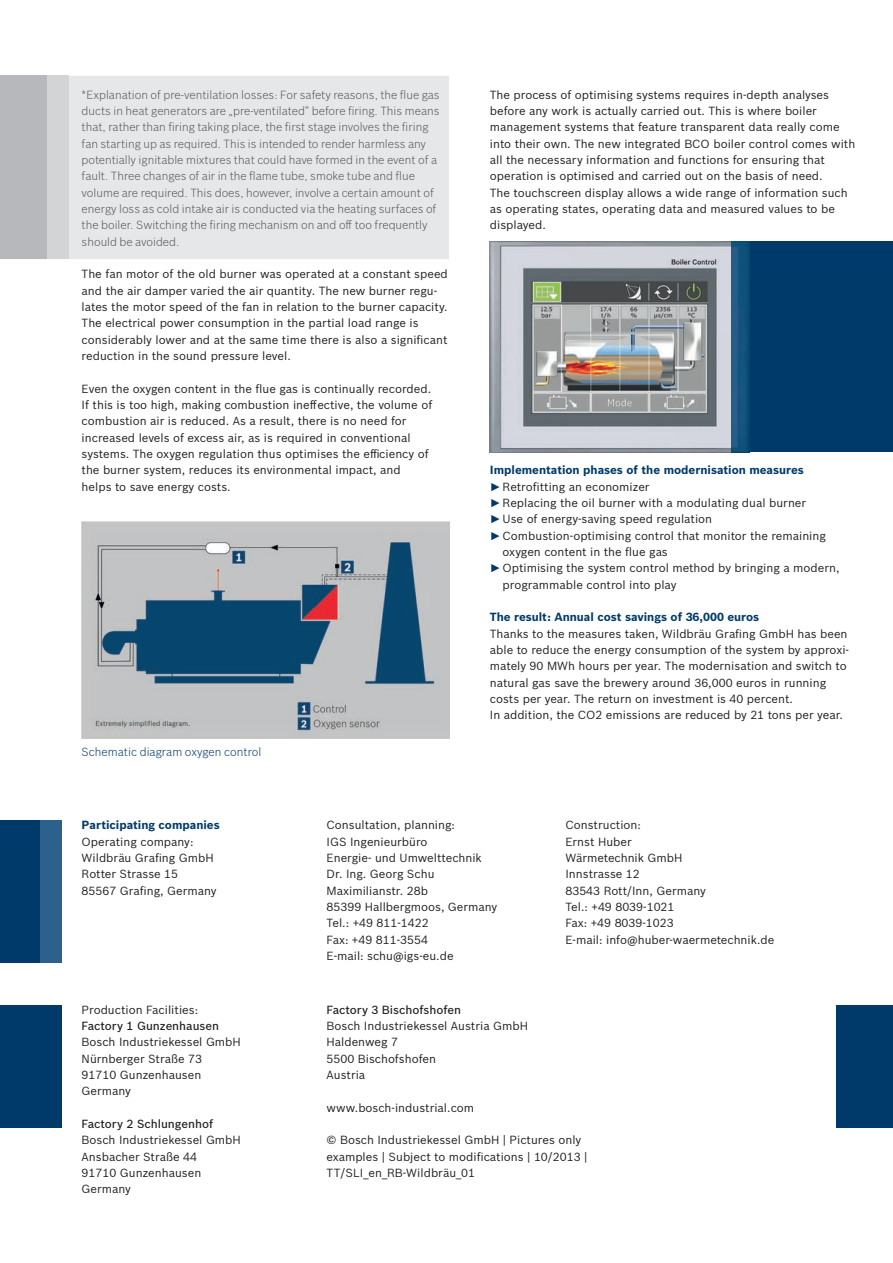
<style>
.page{position:relative;width:893px;height:1263px;background:#fff}
.page>*{position:absolute;margin:0;border:0;box-sizing:border-box;transform-origin:0 0}
.t1{font:11.55px/16.4px "Bosch Sans";color:#231f20}
.t2{font:300 11.55px/16.4px "Bosch Sans";color:#57585a}
.t3{font:700 11.55px "Bosch Sans";color:#003a6a}
.t4{font:500 11.55px "Bosch Sans";color:#231f20}
.t5{font:300 11.55px "Bosch Sans";letter-spacing:.005em;color:#003a6a}
.s1{font-family:"Arial";color:#003a6a}
</style>
<div class="page">
<div style="left:69px;top:76px;width:380px;height:183px;background:#e6e7e9"></div>
<div style="left:0;top:76px;width:48px;height:183px;background:#b7b8bb"></div>
<div style="left:48px;top:76px;width:21px;height:183px;background:#d3d4d6"></div>
<img style="left:490px;top:241px;width:242px;height:211px">
<div style="left:750px;top:241px;width:143px;height:211px;background:#003a6a"></div>
<svg style="left:732px;top:241px;width:18px;height:211px;background:#15537c"></svg>
<img style="left:82px;top:522px;width:367px;height:216px">
<div style="left:0;top:1005px;width:61px;height:123px;background:#003a6a"></div>
<div style="left:837px;top:1005px;width:56px;height:123px;background:#003a6a"></div>
<div style="left:0;top:820px;width:40px;height:143px;background:#003a6a"></div>
<div style="left:40px;top:820px;width:21px;height:143px;background:#2d618d"></div>
<p class="t2" style="left:82px;top:86px;width:360px">*Explanation of pre-ventilation losses: For safety reasons, the flue gas ducts in heat generators are „pre-ventilated“ before firing. This means that, rather than firing taking place, the first stage involves the firing fan starting up as required. This is intended to render harmless any potentially ignitable mixtures that could have formed in the event of a fault. Three changes of air in the flame tube, smoke tube and flue volume are required. This does, however, involve a certain amount of energy loss as cold intake air is conducted via the heating surfaces of the boiler. Switching the firing mechanism on and off too frequently should be avoided.</p>
<p class="t1" style="left:82px;top:265px;width:368px">The fan motor of the old burner was operated at a constant speed and the air damper varied the air quantity. The new burner regu&shy;lates the motor speed of the fan in relation to the burner capacity.<br>The electrical power consumption in the partial load range is considerably lower and at the same time there is also a significant reduction in the sound pressure level.</p>
<p class="t1" style="left:82px;top:379px;width:352px">Even the oxygen content in the flue gas is continually recorded.<br>If this is too high, making combustion ineffective, the volume of combustion air is reduced. As a result, there is no need for increased levels of excess air, as is required in conventional systems. The oxygen regulation thus optimises the efficiency of the burner system, reduces its environmental impact, and helps to save energy costs.</p>
<p class="t5" style="left:82px;top:743px;width:181px">Schematic diagram oxygen control</p>
<p class="t1" style="left:490px;top:86px;width:367px">The process of optimising systems requires in-depth analyses before any work is actually carried out. This is where boiler management systems that feature transparent data really come into their own. The new integrated BCO boiler control comes with all the necessary information and functions for ensuring that operation is optimised and carried out on the basis of need.<br>The touchscreen display allows a wide range of information such as operating states, operating data and measured values to be displayed.</p>
<p class="t3" style="left:490px;top:461px;width:316px">Implementation phases of the modernisation measures</p>
<p class="t1" style="left:490px;top:478px;width:161px"><span class="s1">►</span>Retrofitting an economizer</p>
<p class="t1" style="left:490px;top:494px;width:318px"><span class="s1">►</span>Replacing the oil burner with a modulating dual burner</p>
<p class="t1" style="left:490px;top:510px;width:224px"><span class="s1">►</span>Use of energy-saving speed regulation</p>
<p class="t1" style="left:490px;top:527px;width:338px"><span class="s1">►</span>Combustion-optimising control that monitor the remaining</p>
<p class="t1" style="left:503px;top:543px;width:167px">oxygen content in the flue gas</p>
<p class="t1" style="left:490px;top:559px;width:351px"><span class="s1">►</span>Optimising the system control method by bringing a modern,</p>
<p class="t1" style="left:503px;top:576px;width:175px">programmable control into play</p>
<p class="t3" style="left:490px;top:608px;width:271px">The result: Annual cost savings of 36,000 euros</p>
<p class="t1" style="left:490px;top:624px;width:361px">Thanks to the measures taken, Wildbräu Grafing GmbH has been able to reduce the energy consumption of the system by approxi&shy;mately 90 MWh hours per year. The modernisation and switch to natural gas save the brewery around 36,000 euros in running costs per year. The return on investment is 40 percent.<br>In addition, the CO2 emissions are reduced by 21 tons per year.</p>
<p class="t3" style="left:82px;top:816px;width:140px">Participating companies</p>
<p class="t1" style="left:82px;top:832px;width:137px">Operating company:<br>Wildbräu Grafing GmbH<br>Rotter Strasse 15<br>85567 Grafing, Germany</p>
<p class="t1" style="left:82px;top:1000px;width:118px">Production Facilities:</p>
<p class="t4" style="left:82px;top:1017px;width:139px">Factory 1 Gunzenhausen</p>
<p class="t1" style="left:82px;top:1033px;width:161px">Bosch Industriekessel GmbH<br>Nürnberger Straße 73<br>91710 Gunzenhausen<br>Germany</p>
<p class="t4" style="left:82px;top:1115px;width:133px">Factory 2 Schlungenhof</p>
<p class="t1" style="left:82px;top:1131px;width:161px">Bosch Industriekessel GmbH<br>Ansbacher Straße 44<br>91710 Gunzenhausen<br>Germany</p>
<p class="t1" style="left:327px;top:816px;width:172px">Consultation, planning:<br>IGS Ingenieurbüro<br>Energie- und Umwelttechnik<br>Dr. Ing. Georg Schu<br>Maximilianstr. 28b<br>85399 Hallbergmoos, Germany<br>Tel.: +49 811-1422<br>Fax: +49 811-3554<br>E-mail: schu@igs-eu.de</p>
<p class="t1" style="left:565px;top:816px;width:211px">Construction:<br>Ernst Huber<br>Wärmetechnik GmbH<br>Innstrasse 12<br>83543 Rott/Inn, Germany<br>Tel.: +49 8039-1021<br>Fax: +49 8039-1023<br>E-mail: info@huber-waermetechnik.de</p>
<p class="t4" style="left:327px;top:1001px;width:136px">Factory 3 Bischofshofen</p>
<p class="t1" style="left:327px;top:1017px;width:203px">Bosch Industriekessel Austria GmbH<br>Haldenweg 7<br>5500 Bischofshofen<br>Austria</p>
<p class="t1" style="left:327px;top:1098px;width:149px">www.bosch-industrial.com</p>
<p class="t1" style="left:327px;top:1131px;width:262px">© Bosch Industriekessel GmbH | Pictures only examples | Subject to modifications | 10/2013 |<br>TT/SLI_en_RB-Wildbräu_01</p>
</div>
